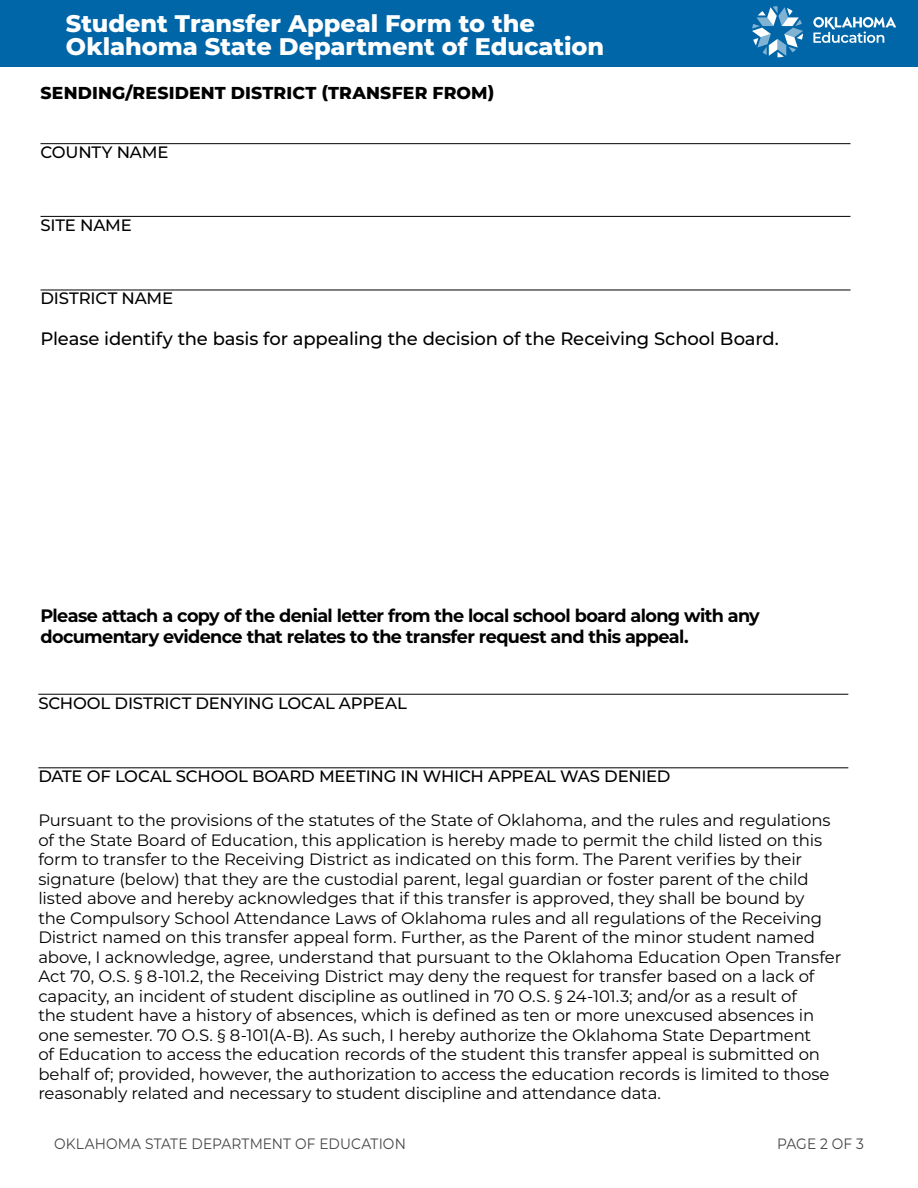
<style>
.page{position:relative;width:918px;height:1188px;background:#fff}
.page>*{position:absolute;margin:0;border:0;box-sizing:border-box;transform-origin:0 0}
.t1{font:800 24px/22.5px "Montserrat";color:#fff}
.Body_Text{font:700 18px/21px "Montserrat";letter-spacing:-.035em;color:#000}
.Body_Text-2{font:500 18px "Montserrat";letter-spacing:-.01em;color:#000}
.Paragraph_Style_1{font:800 17.25px "Montserrat";letter-spacing:.01em;color:#000}
.Paragraph_Style_3{font:16.5px/19.5px "Montserrat";letter-spacing:-.01em;color:#000}
.Form_Titles{font:500 16.5px "Montserrat";letter-spacing:-.01em;color:#000}
.t2{font:15px "Montserrat";letter-spacing:.01em;color:#464547;scale:.92 1}
</style>
<div class="page">
<div style="left:0;top:0;width:918px;height:67px;background:#0066a8"></div>
<svg style="left:752px;top:6px;width:51px;height:51px"></svg>
<svg style="left:813px;top:17px;width:83px;height:26px"></svg>
<hr style="left:40px;top:290px;width:810px;height:1px;background:#000">
<hr style="left:38px;top:767px;width:810px;height:1px;background:#000">
<hr style="left:40px;top:216px;width:810px;height:1px;background:#000">
<hr style="left:38px;top:694px;width:810px;height:1px;background:#000">
<hr style="left:40px;top:143px;width:810px;height:1px;background:#000">
<h1 class="t1" style="left:66px;top:11px;width:540px">Student Transfer Appeal Form to the<br>Oklahoma State Department of Education</h1>
<p class="Paragraph_Style_1" style="left:40px;top:80px;width:455px">SENDING/RESIDENT DISTRICT (TRANSFER FROM)</p>
<p class="Form_Titles" style="left:40px;top:141px;width:129px">COUNTY NAME</p>
<p class="Form_Titles" style="left:40px;top:213px;width:93px">SITE NAME</p>
<p class="Form_Titles" style="left:40px;top:287px;width:134px">DISTRICT NAME</p>
<p class="Body_Text-2" style="left:40px;top:326px;width:740px">Please identify the basis for appealing the decision of the Receiving School Board.</p>
<p class="Body_Text" style="left:40px;top:604px;width:721px">Please attach a copy of the denial letter from the local school board along with any documentary evidence that relates to the transfer request and this appeal.</p>
<p class="Form_Titles" style="left:38px;top:691px;width:370px">SCHOOL DISTRICT DENYING LOCAL APPEAL</p>
<p class="Form_Titles" style="left:38px;top:765px;width:634px">DATE OF LOCAL SCHOOL BOARD MEETING IN WHICH APPEAL WAS DENIED</p>
<p class="Paragraph_Style_3" style="left:38px;top:810px;width:804px">Pursuant to the provisions of the statutes of the State of Oklahoma, and the rules and regulations of the State Board of Education, this application is hereby made to permit the child listed on this form to transfer to the Receiving District as indicated on this form. The Parent verifies by their signature (below) that they are the custodial parent, legal guardian or foster parent of the child listed above and hereby acknowledges that if this transfer is approved, they shall be bound by<br>the Compulsory School Attendance Laws of Oklahoma rules and all regulations of the Receiving District named on this transfer appeal form. Further, as the Parent of the minor student named above, I acknowledge, agree, understand that pursuant to the Oklahoma Education Open Transfer Act 70, O.S. § 8-101.2, the Receiving District may deny the request for transfer based on a lack of capacity, an incident of student discipline as outlined in 70 O.S. § 24-101.3; and/or as a result of<br>the student have a history of absences, which is defined as ten or more unexcused absences in one semester. 70 O.S. § 8-101(A-B). As such, I hereby authorize the Oklahoma State Department<br>of Education to access the education records of the student this transfer appeal is submitted on behalf of; provided, however, the authorization to access the education records is limited to those reasonably related and necessary to student discipline and attendance data.</p>
<p class="t2" style="left:54px;top:1134px;width:384px">OKLAHOMA STATE DEPARTMENT OF EDUCATION</p>
<p class="t2" style="left:777px;top:1134px;width:96px">PAGE 2 OF 3</p>
</div>
